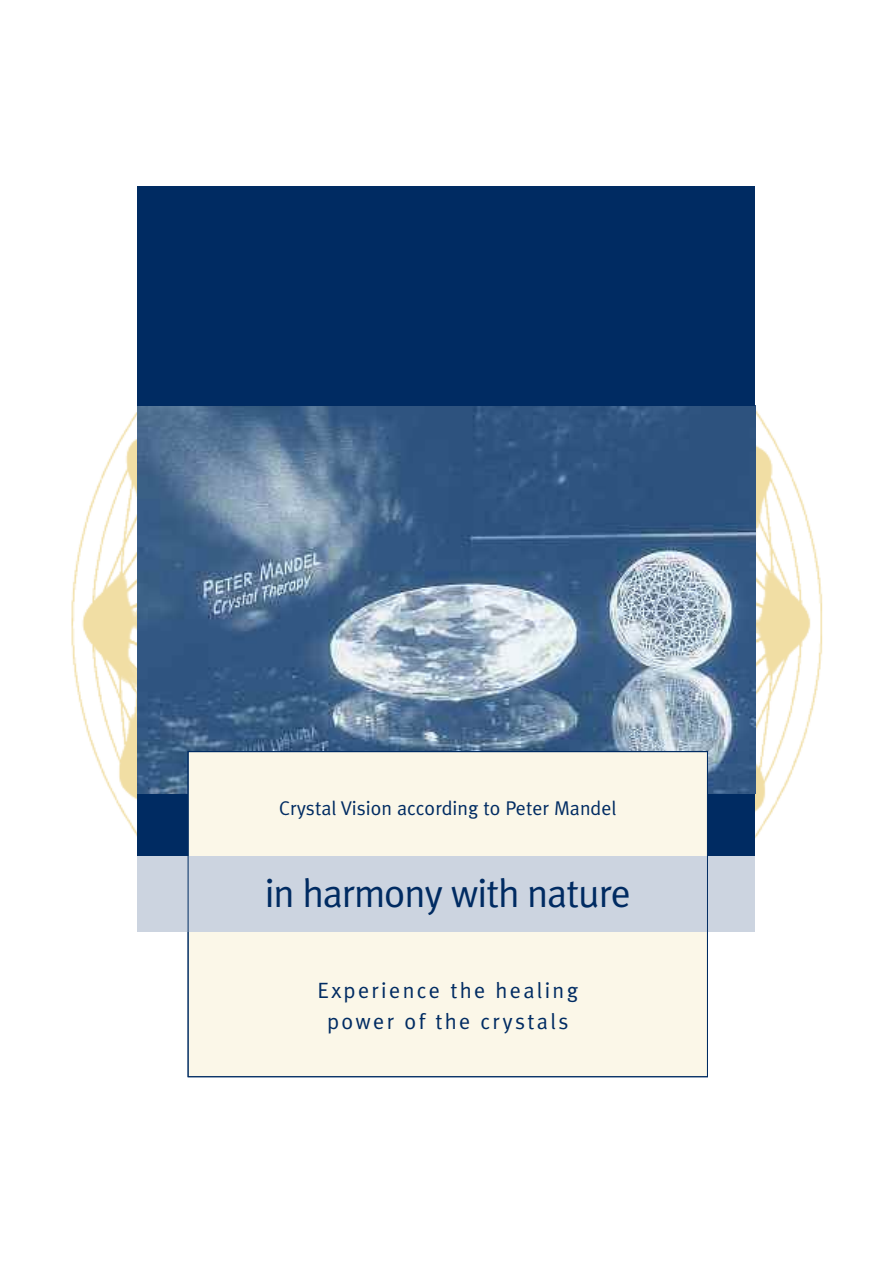
<style>
.page{position:relative;width:893px;height:1263px;background:#fff}
.page>*{position:absolute;margin:0;border:0;box-sizing:border-box;transform-origin:0 0}
.t1{font:39.75px "Meta Plus Normal";letter-spacing:-.025em;color:#002b62}
.t2{font:22.05px/31.5px "Meta Plus Normal";letter-spacing:.105em;color:#002b62;text-align:center}
.t3{font:19.95px "Meta Plus Normal";color:#002b62}
</style>
<div class="page">
<img style="left:71px;top:242px;width:752px;height:770px">
<img style="left:138px;top:405px;width:617px;height:389px">
<div style="left:138px;top:186px;width:617px;height:219px;background:#002b62"></div>
<div style="left:138px;top:794px;width:617px;height:62px;background:#002b62"></div>
<div style="left:188px;top:752px;width:519px;height:324px;background:#fbf7e8"></div>
<div style="left:138px;top:856px;width:617px;height:76px;background:#ccd4e0"></div>
<p class="t3" style="left:279px;top:796px;width:339px">Crystal Vision according to Peter Mandel</p>
<h1 class="t1" style="left:265px;top:870px;width:368px">in harmony with nature</h1>
<p class="t2" style="left:317px;top:974px;width:262px">Experience the healing power of the crystals</p>
</div>
